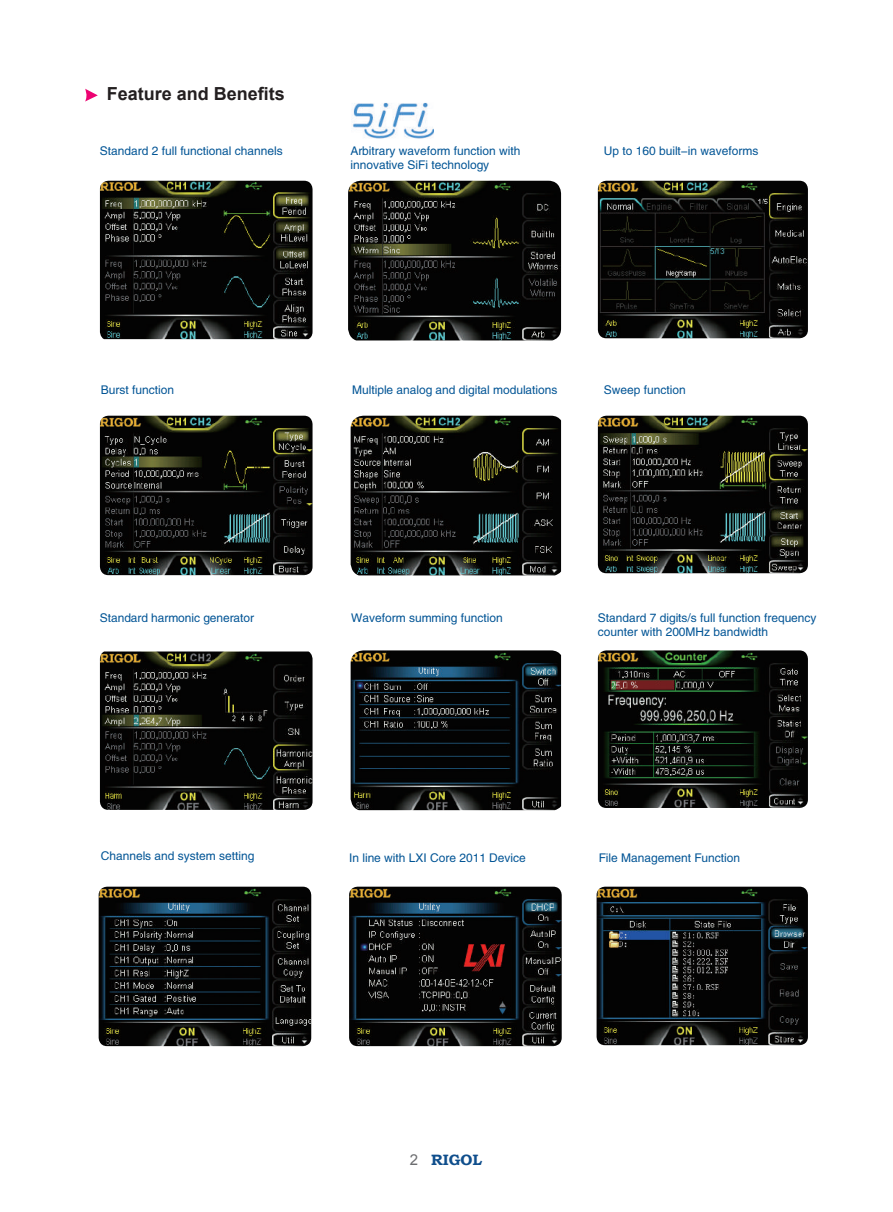
<style>
.page{position:relative;width:893px;height:1212px;background:#fff}
.page>*{position:absolute;margin:0;border:0;box-sizing:border-box;transform-origin:0 0}
.t1{font:700 18px "Arial";color:#231f20}
.t2{font:700 15px "Bookman Old Style";color:#0f4e8c}
.t3{font:12px/14.4px "FZHTJW GB1 0";color:#005495}
.s1{font-family:"Arial";font-weight:400;color:#6c6d70}
</style>
<div class="page">
<img style="left:100px;top:181px;width:213px;height:158px">
<img style="left:100px;top:416px;width:213px;height:159px">
<img style="left:100px;top:651px;width:213px;height:159px">
<img style="left:99px;top:887px;width:212px;height:159px">
<img style="left:349px;top:887px;width:213px;height:159px">
<img style="left:597px;top:887px;width:211px;height:158px">
<img style="left:348px;top:181px;width:213px;height:159px">
<img style="left:351px;top:416px;width:210px;height:159px">
<img style="left:351px;top:650px;width:210px;height:160px">
<img style="left:598px;top:181px;width:210px;height:157px">
<img style="left:598px;top:416px;width:210px;height:157px">
<img style="left:598px;top:650px;width:210px;height:158px">
<img style="left:352px;top:102px;width:81px;height:37px">
<svg style="left:85px;top:89px;width:13px;height:13px"></svg>
<h1 class="t1" style="left:107px;top:82px;width:180px">Feature and Benefits</h1>
<p class="t3" style="left:100px;top:144px;width:184px">Standard 2 full functional channels</p>
<p class="t3" style="left:350px;top:144px;width:171px">Arbitrary waveform function with innovative SiFi technology</p>
<p class="t3" style="left:604px;top:144px;width:156px">Up to 160 built-in waveforms</p>
<p class="t3" style="left:101px;top:383px;width:75px">Burst function</p>
<p class="t3" style="left:352px;top:383px;width:207px">Multiple analog and digital modulations</p>
<p class="t3" style="left:604px;top:383px;width:83px">Sweep function</p>
<p class="t3" style="left:100px;top:610px;width:156px">Standard harmonic generator</p>
<p class="t3" style="left:351px;top:610px;width:153px">Waveform summing function</p>
<p class="t3" style="left:598px;top:610px;width:220px">Standard 7 digits/s full function frequency counter with 200MHz bandwidth</p>
<p class="t3" style="left:101px;top:849px;width:155px">Channels and system setting</p>
<p class="t3" style="left:349px;top:850px;width:178px">In line with LXI Core 2011 Device</p>
<p class="t3" style="left:599px;top:850px;width:143px">File Management Function</p>
<p class="t2" style="left:410px;top:1149px;width:74px"><span class="s1">2</span> RIGOL</p>
</div>
